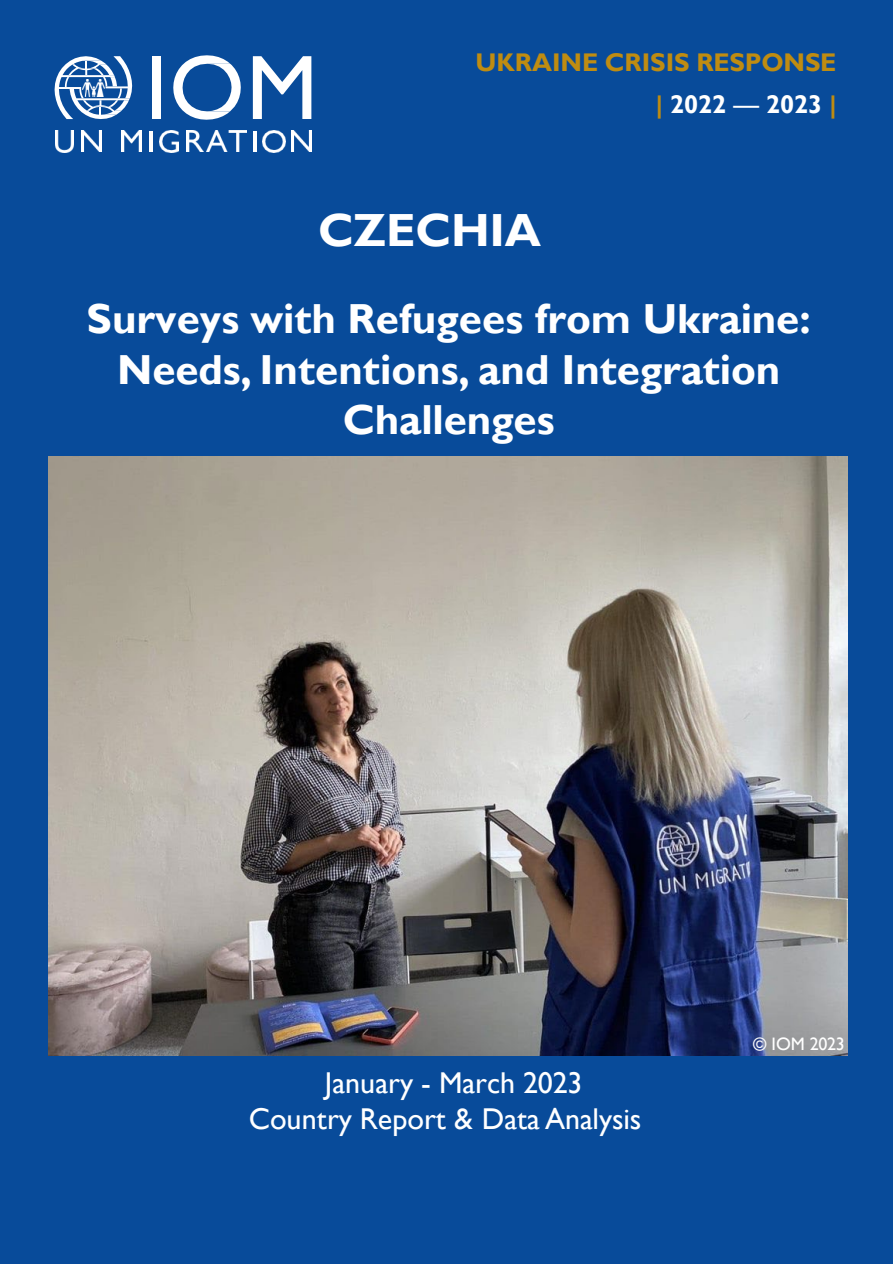
<style>
.page{position:relative;width:893px;height:1264px;background:#fff}
.page>*{position:absolute;margin:0;border:0;box-sizing:border-box;transform-origin:0 0}
.t1{font:700 46.5px "Gill Sans";letter-spacing:-.005em;color:#fff}
.t2{font:700 42px/50.4px "Gill Sans";color:#fff;text-align:center}
.t3{font:30px/36px "Gill Sans";color:#fff;text-align:center}
.t4{font:700 25.5px "Gill Sans";color:#bf8c11}
.t5{font:700 25.5px "Gill Sans";letter-spacing:-.005em;color:#fff}
.t6{font:18px "Gill Sans";letter-spacing:-.02em;color:#fff}
.s1{color:#bf8c11}
.s2{font-weight:400}
</style>
<div class="page">
<div style="left:0;top:0;width:892px;height:1263px;background:#084b9a"></div>
<div style="left:152px;top:56px;width:9px;height:63px;background:#fff"></div>
<svg style="left:173px;top:55px;width:68px;height:65px"></svg>
<svg style="left:253px;top:56px;width:58px;height:63px"></svg>
<img style="left:55px;top:131px;width:19px;height:21px">
<img style="left:82px;top:131px;width:20px;height:21px">
<img style="left:121px;top:131px;width:20px;height:21px">
<hr style="left:149px;top:131px;width:3px;height:21px;background:#fff">
<img style="left:159px;top:131px;width:20px;height:21px">
<img style="left:187px;top:131px;width:16px;height:21px">
<img style="left:207px;top:131px;width:39px;height:21px">
<hr style="left:253px;top:131px;width:3px;height:21px;background:#fff">
<img style="left:263px;top:131px;width:22px;height:21px">
<img style="left:291px;top:131px;width:20px;height:21px">
<svg style="left:55px;top:56px;width:77px;height:63px"></svg>
<img style="left:49px;top:456px;width:798px;height:599px">
<p class="t4" style="left:475px;top:47px;width:362px">UKRAINE CRISIS RESPONSE</p>
<p class="t5" style="left:655px;top:89px;width:182px"><span class="s1">|</span> 2022 <span class="s2">—</span> 2023 <span class="s1">|</span></p>
<h1 class="t1" style="left:318px;top:202px;width:224px">CZECHIA</h1>
<p class="t2" style="left:87px;top:295px;width:725px">Surveys with Refugees from Ukraine:<br>Needs, Intentions, and Integration<br>Challenges</p>
<p class="t3" style="left:249px;top:1065px;width:394px">January - March 2023<br>Country Report &amp; Data Analysis</p>
<p class="t6" style="left:753px;top:1032px;width:93px">© IOM 2023</p>
</div>
